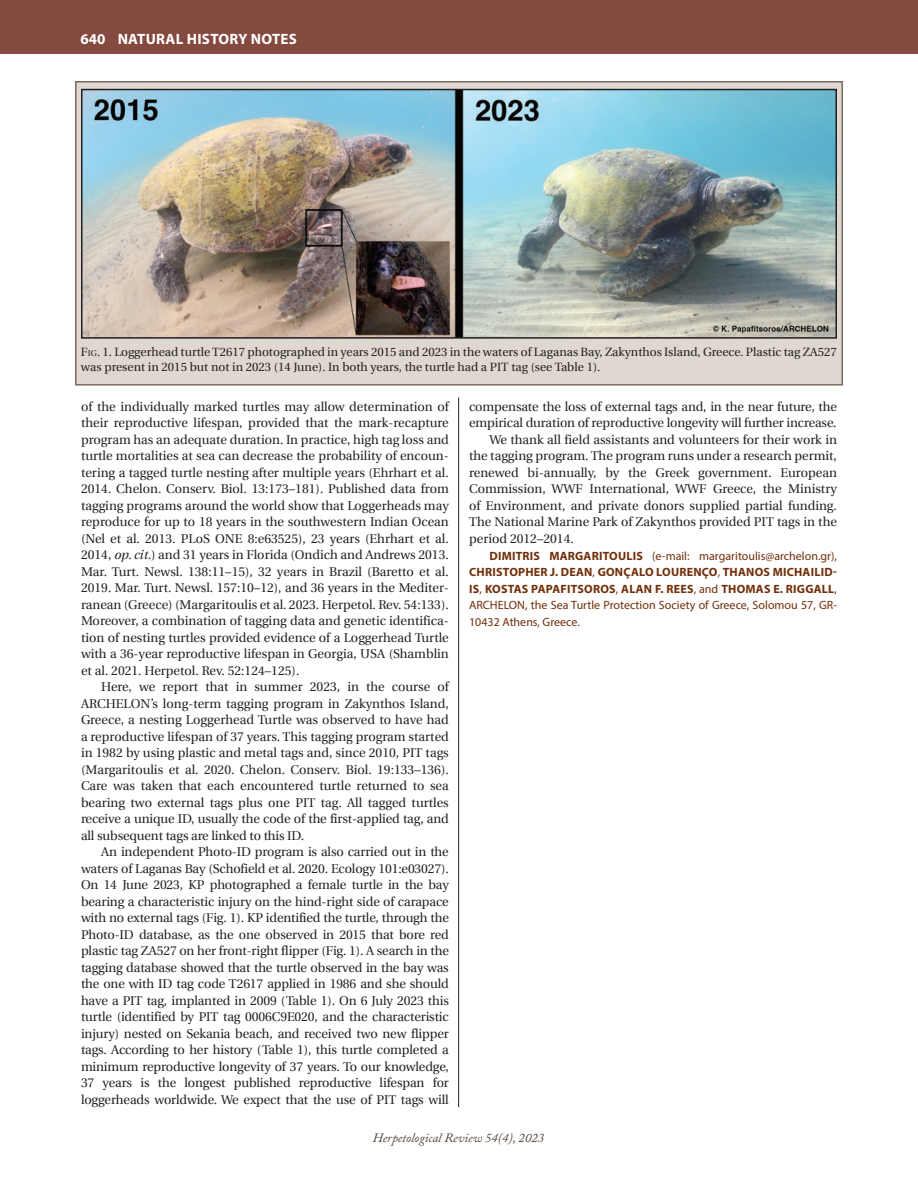
<style>
.page{position:relative;width:918px;height:1188px;background:#fff}
.page>*{position:absolute;margin:0;border:0;box-sizing:border-box;transform-origin:0 0}
.t1{font:700 15px "Myriad Pro";letter-spacing:.02em;color:#fff}
.Nat_Hist_nested_paragraph{font:12.75px/16.5px "Utopia";letter-spacing:-.01em;color:#231f20;text-align:justify}
.t2{font:italic 12.75px "Adobe Caslon Pro";color:#504137}
.Geo_Dist_authors{font:12px/16.5px "Myriad Pro";color:#712e09;text-align:justify}
.t3{font:12px/15px "Utopia";color:#231f20}
.s1{color:#504137}
.s2{font-style:inherit}
.s3{font-size:8.4px}
.s4{font-style:italic}
.s5{font-weight:700}
</style>
<div class="page">
<div style="left:0;top:0;width:918px;height:54px;background:#84493f"></div>
<hr style="left:458px;top:397px;width:1px;height:710px;background:#231f20">
<div style="left:75px;top:81px;width:768px;height:305px;background:#ded8d1;border:2px solid #7a6a5f"></div>
<img style="left:84px;top:92px;width:750px;height:244px">
<div style="left:81px;top:89px;width:756px;height:250px;border:2px solid #231f20"></div>
<p class="t1" style="left:80px;top:29px;width:218px"><span class="s1">640</span> NATURAL HISTORY NOTES</p>
<p class="t3" style="left:81px;top:345px;width:757px"><span class="s2">F</span><span class="s3">ig</span><span class="s2">. 1.</span> Loggerhead turtle T2617 photographed in years 2015 and 2023 in the waters of Laganas Bay, Zakynthos Island, Greece. Plastic tag ZA527 was present in 2015 but not in 2023 (14 June). In both years, the turtle had a PIT tag (see Table 1).</p>
<p class="Nat_Hist_nested_paragraph" style="left:81px;top:399px;width:369px">of the individually marked turtles may allow determination of their reproductive lifespan, provided that the mark-recapture program has an adequate duration. In practice, high tag loss and turtle mortalities at sea can decrease the probability of encoun&shy;tering a tagged turtle nesting after multiple years (Ehrhart et al.<br>2014. Chelon. Conserv. Biol. 13:173–181). Published data from tagging programs around the world show that Loggerheads may reproduce for up to 18 years in the southwestern Indian Ocean (Nel et al. 2013. PLoS ONE 8:e63525), 23 years (Ehrhart et al.<br>2014, <span class="s4">op. cit.</span>) and 31 years in Florida (Ondich and Andrews 2013.<br>Mar. Turt. Newsl. 138:11–15), 32 years in Brazil (Baretto et al.<br>2019. Mar. Turt. Newsl. 157:10–12), and 36 years in the Mediter&shy;ranean (Greece) (Margaritoulis et al. 2023. Herpetol. Rev. 54:133).<br>Moreover, a combination of tagging data and genetic identifica&shy;tion of nesting turtles provided evidence of a Loggerhead Turtle with a 36-year reproductive lifespan in Georgia, USA (Shamblin et al. 2021. Herpetol. Rev. 52:124–125).</p>
<p class="Nat_Hist_nested_paragraph" style="left:81px;top:679px;width:369px;text-indent:20px">Here, we report that in summer 2023, in the course of ARCHELON’s long-term tagging program in Zakynthos Island, Greece, a nesting Loggerhead Turtle was observed to have had a reproductive lifespan of 37 years. This tagging program started in 1982 by using plastic and metal tags and, since 2010, PIT tags (Margaritoulis et al. 2020. Chelon. Conserv. Biol. 19:133–136).<br>Care was taken that each encountered turtle returned to sea bearing two external tags plus one PIT tag. All tagged turtles receive a unique ID, usually the code of the first-applied tag, and all subsequent tags are linked to this ID.</p>
<p class="Nat_Hist_nested_paragraph" style="left:81px;top:844px;width:369px;text-indent:20px">An independent Photo-ID program is also carried out in the waters of Laganas Bay (Schofield et al. 2020. Ecology 101:e03027).<br>On 14 June 2023, KP photographed a female turtle in the bay bearing a characteristic injury on the hind-right side of carapace with no external tags (Fig. 1). KP identified the turtle, through the Photo-ID database, as the one observed in 2015 that bore red plastic tag ZA527 on her front-right flipper (Fig. 1). A search in the tagging database showed that the turtle observed in the bay was the one with ID tag code T2617 applied in 1986 and she should have a PIT tag, implanted in 2009 (Table 1). On 6 July 2023 this turtle (identified by PIT tag 0006C9E020, and the characteristic injury) nested on Sekania beach, and received two new flipper tags. According to her history (Table 1), this turtle completed a minimum reproductive longevity of 37 years. To our knowledge, 37 years is the longest published reproductive lifespan for loggerheads worldwide. We expect that the use of PIT tags will</p>
<p class="Nat_Hist_nested_paragraph" style="left:469px;top:399px;width:369px">compensate the loss of external tags and, in the near future, the empirical duration of reproductive longevity will further increase.</p>
<p class="Nat_Hist_nested_paragraph" style="left:469px;top:432px;width:369px;text-indent:20px">We thank all field assistants and volunteers for their work in the tagging program. The program runs under a research permit, renewed bi-annually, by the Greek government. European Commission, WWF International, WWF Greece, the Ministry of Environment, and private donors supplied partial funding.<br>The National Marine Park of Zakynthos provided PIT tags in the period 2012–2014.</p>
<p class="Geo_Dist_authors" style="left:469px;top:547px;width:369px;text-indent:20px"><span class="s5">DIMITRIS MARGARITOULIS</span> (e-mail: margaritoulis@archelon.gr), <span class="s5">CHRISTOPHER J. DEAN</span>, <span class="s5">GONÇALO LOURENÇO</span>, <span class="s5">THANOS MICHAILID-IS</span>, <span class="s5">KOSTAS PAPAFITSOROS</span>, <span class="s5">ALAN F. REES</span>, and <span class="s5">THOMAS E. RIGGALL</span>, ARCHELON, the Sea Turtle Protection Society of Greece, Solomou 57, GR-10432 Athens, Greece.</p>
<p class="t2" style="left:373px;top:1130px;width:173px">Herpetological Review 54(4), 2023</p>
</div>
